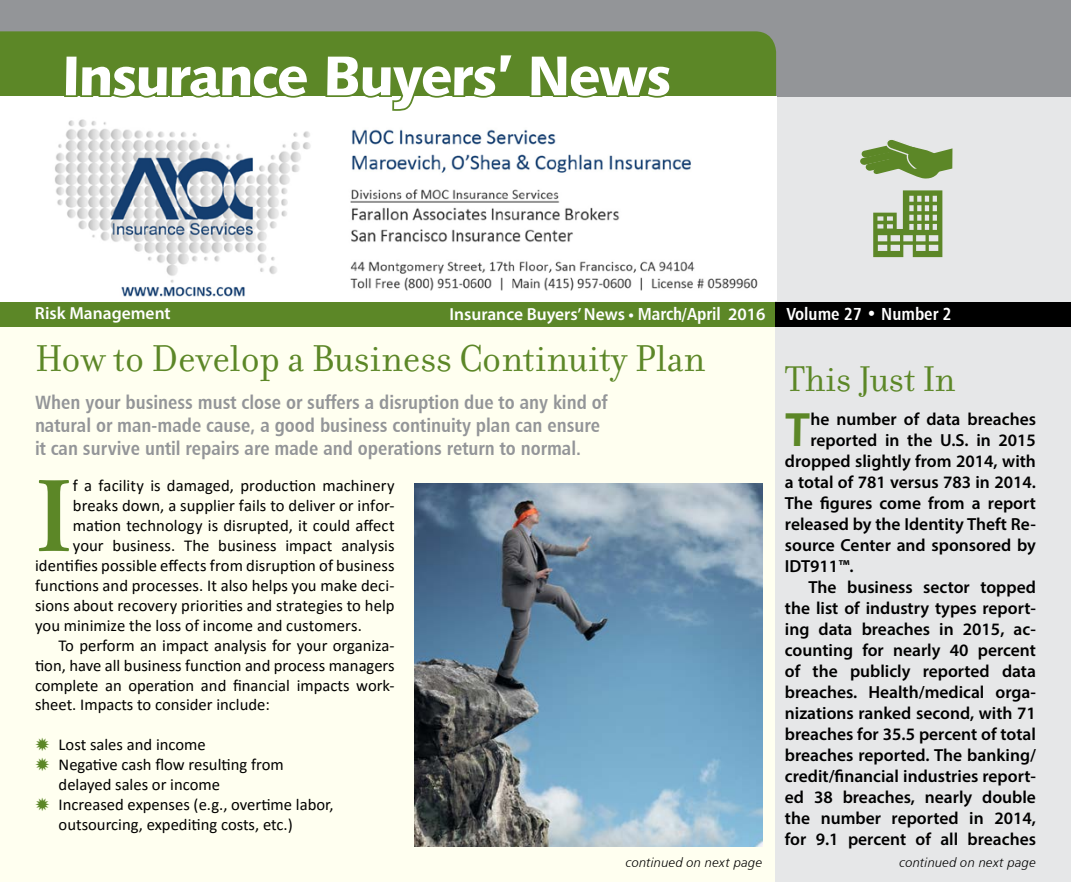
<style>
.page{position:relative;width:1071px;height:882px;background:#fff}
.page>*{position:absolute;margin:0;border:0;box-sizing:border-box;transform-origin:0 0}
.t1{font:600 106.92px "Adobe Garamond Pro";color:#5c8727}
.t2{font:56px "Humanist 531 BT Black A";letter-spacing:-.03em;color:#fff}
.t3{font:47.43px "Humanist 531 BT Bold A";color:#5c8727}
.t4{font:40.25px "Filosofia";color:#5c8727}
.t5{font:38.5px "Filosofia";color:#5c8727}
.t6{font:19.25px/23.1px "Humanist 777 BT Bold Condensed B";color:#939598}
.t7{font:600 17.5px "Myriad Pro";color:#000}
.t8{font:17.5px "Humanist 777 BT Bold Condensed B";color:#fff}
.t9{font:600 17.5px "Myriad Pro";color:#fff}
.t10{font:16.62px/19.9px "Calibri";color:#000}
.t11{font:13.12px "Humanist 777 BT Light Italic B";letter-spacing:.015em;color:#000}
.s1{font-family:"Myriad Pro";font-weight:600}
</style>
<div class="page">
<div style="left:1px;top:313px;width:1070px;height:569px;background:#fffff0"></div>
<div style="left:776px;top:75px;width:295px;height:807px;background:#e6e7e8"></div>
<div style="left:0;top:0;width:1071px;height:96px;background:#939598"></div>
<div style="left:0;top:31px;width:776px;height:65px;background:#5c8727"></div>
<svg style="left:860px;top:140px;width:92px;height:39px"></svg>
<svg style="left:873px;top:190px;width:69px;height:67px"></svg>
<div style="left:0;top:303px;width:776px;height:24px;background:#5c8727"></div>
<div style="left:776px;top:303px;width:295px;height:24px;background:#000"></div>
<div style="left:62px;top:53px;width:248px;height:45px;background:#5c8727"></div>
<svg style="left:324px;top:52px;width:192px;height:59px"></svg>
<svg style="left:528px;top:43px;width:146px;height:260px"></svg>
<img style="left:415px;top:483px;width:347px;height:364px">
<img style="left:55px;top:115px;width:703px;height:185px">
<h2 class="t2" style="left:63px;top:40px;width:611px">Insurance Buyers’ News</h2>
<p class="t9" style="left:35px;top:302px;width:137px">Risk Management</p>
<p class="t8" style="left:449px;top:303px;width:504px"><span class="s1">Insurance Buyers’ News •</span> March/April <span class="s1">2016</span> Volume 27 • Number 2</p>
<h3 class="t4" style="left:35px;top:336px;width:672px">How to Develop a Business Continuity Plan</h3>
<p class="t6" style="left:35px;top:390px;width:574px">When your business must close or suffers a disruption due to any kind of natural or man-made cause, a good business continuity plan can ensure it can survive until repairs are made and operations return to normal.</p>
<h1 class="t1" style="left:35px;top:455px;width:39px">I</h1>
<p class="t10" style="left:73px;top:475px;width:323px">f a facility is damaged, production machinery</p>
<p class="t10" style="left:73px;top:495px;width:323px">breaks down, a supplier fails to deliver or infor-</p>
<p class="t10" style="left:73px;top:515px;width:323px">mation technology is disrupted, it could affect</p>
<p class="t10" style="left:73px;top:535px;width:323px">your business. The business impact analysis</p>
<p class="t10" style="left:35px;top:555px;width:361px">identifies possible effects from disruption of business</p>
<p class="t10" style="left:35px;top:575px;width:361px">functions and processes. It also helps you make deci-</p>
<p class="t10" style="left:35px;top:595px;width:361px">sions about recovery priorities and strategies to help</p>
<p class="t10" style="left:35px;top:615px;width:329px">you minimize the loss of income and customers.</p>
<p class="t10" style="left:59px;top:635px;width:337px">To perform an impact analysis for your organiza-</p>
<p class="t10" style="left:35px;top:655px;width:361px">tion, have all business function and process managers</p>
<p class="t10" style="left:35px;top:675px;width:361px">complete an operation and financial impacts work-</p>
<p class="t10" style="left:35px;top:695px;width:236px">sheet. Impacts to consider include:</p>
<p class="t10" style="left:59px;top:734px;width:277px">Lost sales and income<br>Negative cash flow resulting from delayed sales or income<br>Increased expenses (e.g., overtime labor, outsourcing, expediting costs, etc.)</p>
<h3 class="t5" style="left:785px;top:358px;width:172px">This Just In</h3>
<h3 class="t3" style="left:785px;top:400px;width:27px">T</h3>
<p class="t7" style="left:810px;top:408px;width:227px">he number of data breaches</p>
<p class="t7" style="left:810px;top:429px;width:227px">reported in the U.S. in 2015</p>
<p class="t7" style="left:785px;top:450px;width:253px">dropped slightly from 2014, with</p>
<p class="t7" style="left:785px;top:471px;width:253px">a total of 781 versus 783 in 2014.</p>
<p class="t7" style="left:785px;top:492px;width:253px">The figures come from a report</p>
<p class="t7" style="left:785px;top:513px;width:253px">released by the Identity Theft Re-</p>
<p class="t7" style="left:785px;top:534px;width:253px">source Center and sponsored by</p>
<p class="t7" style="left:785px;top:555px;width:70px">IDT911™.</p>
<p class="t7" style="left:809px;top:576px;width:229px">The business sector topped</p>
<p class="t7" style="left:785px;top:597px;width:253px">the list of industry types report-</p>
<p class="t7" style="left:785px;top:618px;width:253px">ing data breaches in 2015, ac-</p>
<p class="t7" style="left:785px;top:639px;width:253px">counting for nearly 40 percent</p>
<p class="t7" style="left:785px;top:660px;width:253px">of the publicly reported data</p>
<p class="t7" style="left:785px;top:681px;width:253px">breaches. Health/medical orga-</p>
<p class="t7" style="left:785px;top:702px;width:253px">nizations ranked second, with 71</p>
<p class="t7" style="left:785px;top:723px;width:253px">breaches for 35.5 percent of total</p>
<p class="t7" style="left:785px;top:744px;width:253px">breaches reported. The banking/</p>
<p class="t7" style="left:785px;top:765px;width:253px">credit/financial industries report-</p>
<p class="t7" style="left:785px;top:786px;width:253px">ed 38 breaches, nearly double</p>
<p class="t7" style="left:785px;top:807px;width:253px">the number reported in 2014,</p>
<p class="t7" style="left:785px;top:828px;width:253px">for 9.1 percent of all breaches</p>
<p class="t11" style="left:626px;top:855px;width:138px">continued on next page</p>
<p class="t11" style="left:900px;top:855px;width:138px">continued on next page</p>
</div>
